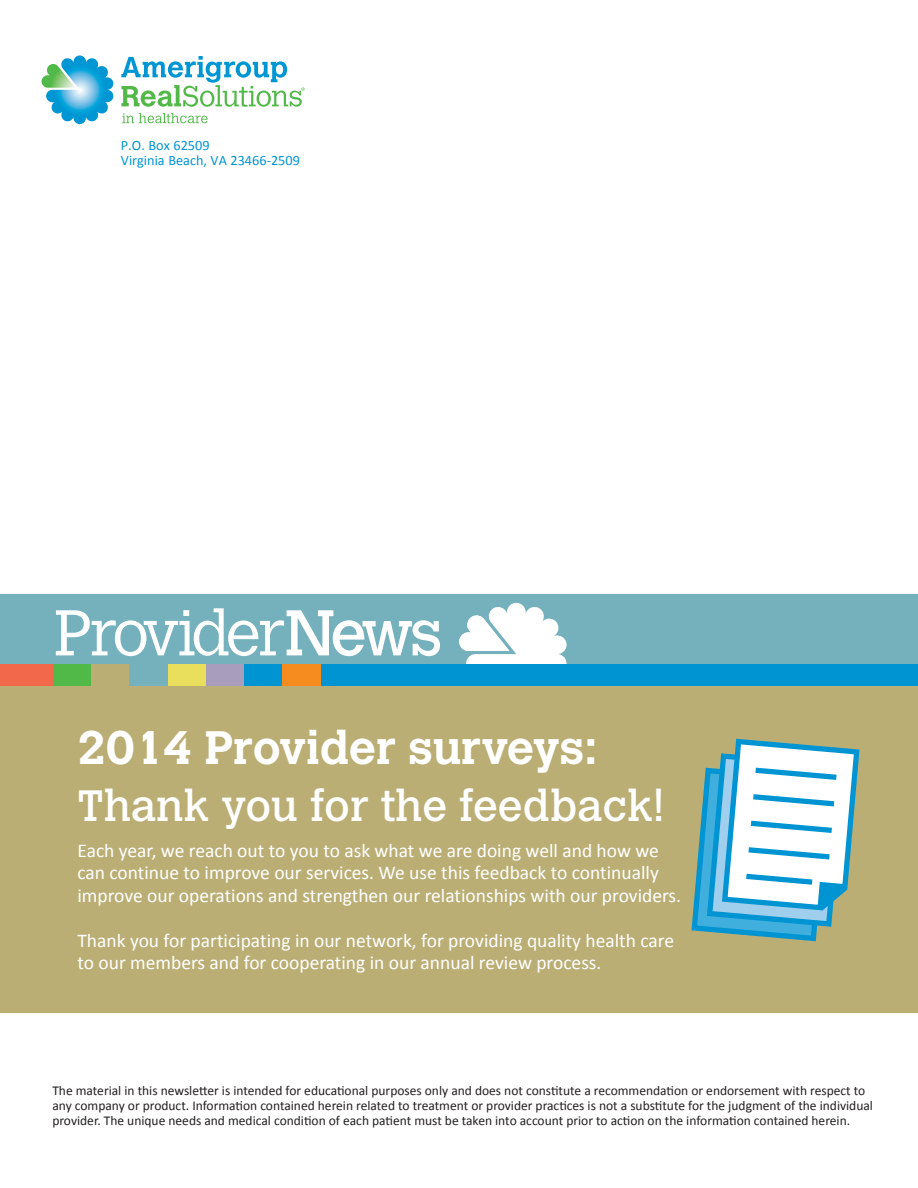
<style>
.page{position:relative;width:918px;height:1188px;background:#fff}
.page>*{position:absolute;margin:0;border:0;box-sizing:border-box;transform-origin:0 0}
.t1{font:300 63.9px "Calvert MT Std";letter-spacing:-.08em;color:#fff}
.Calibri_TEXT_11pt{font:700 46.5px "Calvert MT Std";color:#fff}
.Calibri_TEXT_11pt-2{font:43.5px "Calvert MT Std";color:#fff}
.Calibri_TEXT_11pt-3{font:19.5px/22.5px "Calibri";color:#fff}
.t2{font:14.25px "Calibri";color:#0094d3}
.t3{font:13.5px/15px "Calibri";color:#231f20}
.s1{font-weight:400}
</style>
<div class="page">
<div style="left:0;top:672px;width:918px;height:340px;background:#bbae75"></div>
<div style="left:0;top:594px;width:918px;height:81px;background:#74b1bd"></div>
<div style="left:305px;top:664px;width:613px;height:22px;background:#0094d3"></div>
<div style="left:0;top:664px;width:54px;height:22px;background:#f2684a"></div>
<div style="left:54px;top:664px;width:38px;height:22px;background:#51b948"></div>
<div style="left:92px;top:664px;width:38px;height:22px;background:#bbae75"></div>
<div style="left:130px;top:664px;width:38px;height:22px;background:#74b1bd"></div>
<div style="left:168px;top:664px;width:38px;height:22px;background:#e9df5d"></div>
<div style="left:206px;top:664px;width:38px;height:22px;background:#a89dbc"></div>
<div style="left:244px;top:664px;width:38px;height:22px;background:#0094d3"></div>
<div style="left:282px;top:664px;width:39px;height:22px;background:#f68c1f"></div>
<svg style="left:122px;top:113px;width:86px;height:10px"></svg>
<svg style="left:41px;top:55px;width:73px;height:69px"></svg>
<svg style="left:121px;top:56px;width:184px;height:51px"></svg>
<svg style="left:459px;top:603px;width:108px;height:61px"></svg>
<svg style="left:691px;top:738px;width:169px;height:204px"></svg>
<p class="t2" style="left:121px;top:136px;width:90px">P.O. Box 62509</p>
<p class="t2" style="left:121px;top:151px;width:180px">Virginia Beach, VA 23466-2509</p>
<p class="t1" style="left:54px;top:597px;width:390px">Provider<span class="s1">News</span></p>
<p class="Calibri_TEXT_11pt" style="left:77px;top:718px;width:522px">2014 Provider surveys:</p>
<p class="Calibri_TEXT_11pt-2" style="left:77px;top:780px;width:589px">Thank you for the feedback!</p>
<p class="Calibri_TEXT_11pt-3" style="left:77px;top:839px;width:605px">Each year, we reach out to you to ask what we are doing well and how we can continue to improve our services. We use this feedback to continually improve our operations and strengthen our relationships with our providers.</p>
<p class="Calibri_TEXT_11pt-3" style="left:77px;top:929px;width:598px">Thank you for participating in our network, for providing quality health care to our members and for cooperating in our annual review process.</p>
<p class="t3" style="left:52px;top:1083px;width:822px">The material in this newsletter is intended for educational purposes only and does not constitute a recommendation or endorsement with respect to any company or product. Information contained herein related to treatment or provider practices is not a substitute for the judgment of the individual provider. The unique needs and medical condition of each patient must be taken into account prior to action on the information contained herein.</p>
</div>
